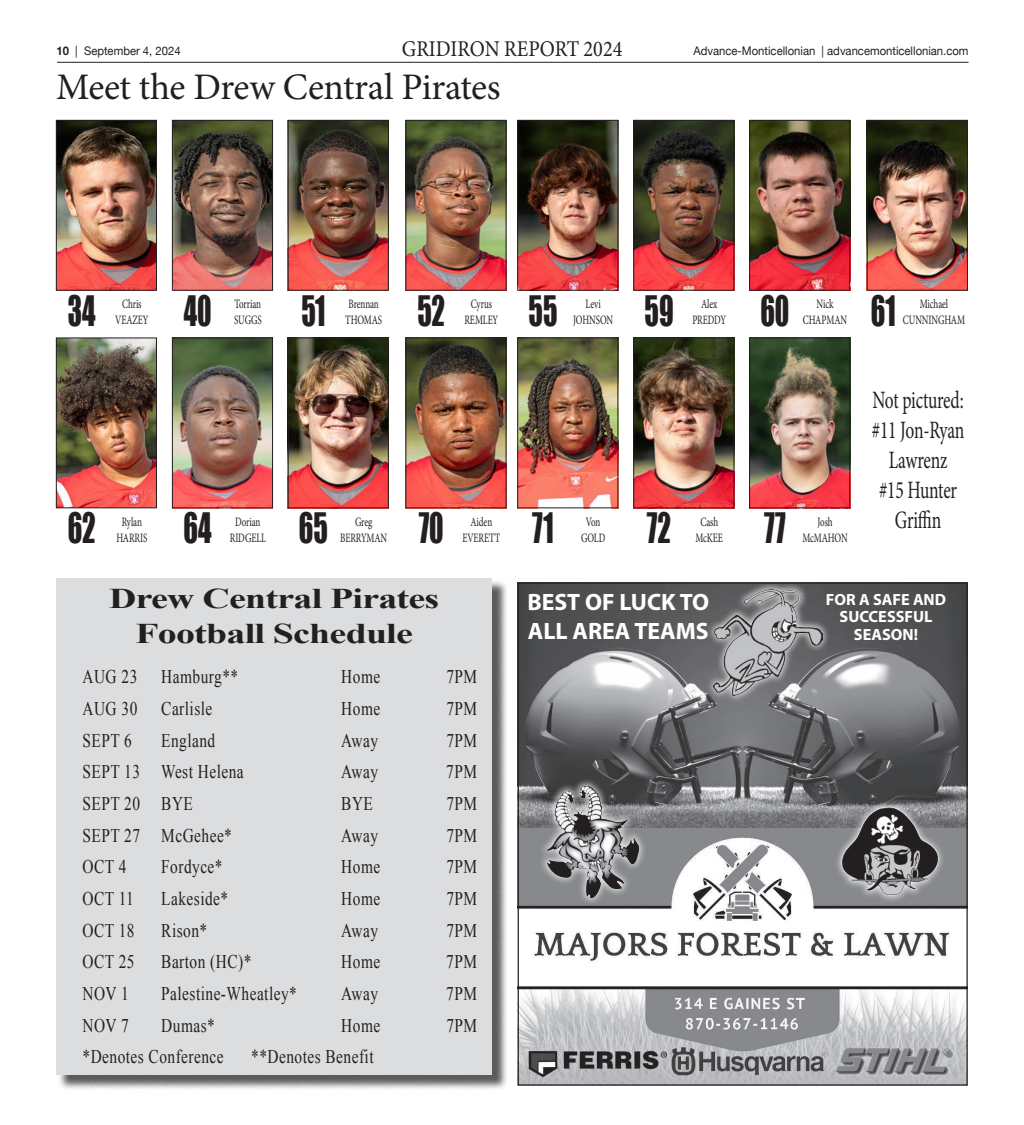
<style>
.page{position:relative;width:1024px;height:1125px;background:#fff}
.page>*{position:absolute;margin:0;border:0;box-sizing:border-box;transform-origin:0 0}
.Cutline{font:38.62px "Impact";color:#231f20;scale:.7 1}
.Headline_36pt{font:37.5px "Minion Pro";letter-spacing:-.01em;color:#231f20}
.Headline_24pt{font:700 28.5px "Times New Roman";letter-spacing:-.02em;color:#231f20;scale:1.33 1}
.t1{font:25px/30px "Minion Pro";letter-spacing:-.015em;color:#231f20;text-align:center;scale:.7 1}
.t2{font:700 23.75px/28.5px "Myriad Pro";color:#fff}
.t3{font:22.5px "Minion Pro";color:#231f20;scale:.9 1}
.Body_Copy_Opinion{font:19.25px "Times New Roman";letter-spacing:.03em;color:#231f20;scale:.8 1}
.t4{font:700 16.25px/17.5px "Myriad Pro";color:#fff;text-align:center}
.t5{font:12.88px "Minion Pro";letter-spacing:-.01em;color:#231f20;scale:.7 1}
.t6{font:11.88px "Helvetica Neue";color:#231f20;scale:.95 1}
.s1{font-weight:700}
</style>
<div class="page">
<hr style="left:57px;top:62px;width:911px;height:1px;background:#231f20">
<div style="left:58px;top:580px;width:450px;height:510px;background:#231f20;opacity:.75"></div>
<div style="left:56px;top:578px;width:436px;height:497px;background:#dcdddf"></div>
<img style="left:520px;top:584px;width:446px;height:500px">
<div style="left:834px;top:799px;width:111px;height:104px;background:#fff;opacity:.75"></div>
<img style="left:840px;top:802px;width:104px;height:95px">
<div style="left:706px;top:582px;width:124px;height:121px;background:#fff;opacity:.75"></div>
<img style="left:714px;top:589px;width:108px;height:106px">
<div style="left:539px;top:778px;width:108px;height:127px;background:#fff;opacity:.75"></div>
<img style="left:579px;top:785px;width:9px;height:15px">
<img style="left:58px;top:122px;width:97px;height:167px">
<div style="left:56px;top:120px;width:101px;height:171px;border:1px solid #231f20"></div>
<img style="left:58px;top:340px;width:97px;height:166px">
<div style="left:56px;top:338px;width:101px;height:170px;border:1px solid #231f20"></div>
<img style="left:519px;top:122px;width:97px;height:167px">
<div style="left:517px;top:120px;width:101px;height:171px;border:1px solid #231f20"></div>
<img style="left:519px;top:340px;width:97px;height:166px">
<div style="left:517px;top:338px;width:101px;height:170px;border:1px solid #231f20"></div>
<img style="left:174px;top:122px;width:97px;height:167px">
<div style="left:172px;top:120px;width:101px;height:171px;border:1px solid #231f20"></div>
<img style="left:174px;top:340px;width:97px;height:166px">
<div style="left:172px;top:338px;width:101px;height:170px;border:1px solid #231f20"></div>
<img style="left:635px;top:122px;width:97px;height:167px">
<div style="left:633px;top:120px;width:101px;height:171px;border:1px solid #231f20"></div>
<img style="left:635px;top:340px;width:97px;height:166px">
<div style="left:633px;top:338px;width:101px;height:170px;border:1px solid #231f20"></div>
<img style="left:290px;top:122px;width:97px;height:167px">
<div style="left:288px;top:120px;width:101px;height:171px;border:1px solid #231f20"></div>
<img style="left:290px;top:340px;width:97px;height:166px">
<div style="left:288px;top:338px;width:101px;height:170px;border:1px solid #231f20"></div>
<img style="left:751px;top:122px;width:97px;height:167px">
<div style="left:749px;top:120px;width:101px;height:171px;border:1px solid #231f20"></div>
<img style="left:751px;top:340px;width:97px;height:166px">
<div style="left:749px;top:338px;width:101px;height:170px;border:1px solid #231f20"></div>
<img style="left:407px;top:122px;width:97px;height:167px">
<div style="left:405px;top:120px;width:101px;height:171px;border:1px solid #231f20"></div>
<img style="left:407px;top:340px;width:97px;height:166px">
<div style="left:405px;top:338px;width:101px;height:170px;border:1px solid #231f20"></div>
<img style="left:869px;top:122px;width:97px;height:167px">
<div style="left:867px;top:120px;width:101px;height:171px;border:1px solid #231f20"></div>
<p class="t6" style="left:56px;top:43px;width:132px"><span class="s1">10</span> | September 4, 2024</p>
<p class="t3" style="left:402px;top:33px;width:246px">GRIDIRON REPORT 2024</p>
<p class="t6" style="left:693px;top:43px;width:291px">Advance-Monticellonian | advancemonticellonian.com</p>
<p class="Headline_36pt" style="left:56px;top:62px;width:446px">Meet the Drew Central Pirates</p>
<p class="Cutline" style="left:68px;top:281px;width:41px">34</p>
<p class="t5" style="left:122px;top:295px;width:29px">Chris</p>
<p class="t5" style="left:115px;top:311px;width:49px">VEAZEY</p>
<p class="Cutline" style="left:184px;top:281px;width:41px">40</p>
<p class="t5" style="left:235px;top:295px;width:40px">Torrian</p>
<p class="t5" style="left:234px;top:311px;width:41px">SUGGS</p>
<p class="Cutline" style="left:301px;top:281px;width:36px">51</p>
<p class="t5" style="left:348px;top:295px;width:45px">Brennan</p>
<p class="t5" style="left:345px;top:311px;width:54px">THOMAS</p>
<p class="Cutline" style="left:417px;top:281px;width:41px">52</p>
<p class="t5" style="left:471px;top:295px;width:32px">Cyrus</p>
<p class="t5" style="left:464px;top:311px;width:50px">REMLEY</p>
<p class="Cutline" style="left:528px;top:281px;width:43px">55</p>
<p class="t5" style="left:585px;top:295px;width:23px">Levi</p>
<p class="t5" style="left:573px;top:311px;width:59px">JOHNSON</p>
<p class="Cutline" style="left:644px;top:281px;width:43px">59</p>
<p class="t5" style="left:701px;top:295px;width:25px">Alex</p>
<p class="t5" style="left:692px;top:311px;width:50px">PREDDY</p>
<p class="Cutline" style="left:760px;top:281px;width:43px">60</p>
<p class="t5" style="left:816px;top:295px;width:26px">Nick</p>
<p class="t5" style="left:803px;top:311px;width:65px">CHAPMAN</p>
<p class="Cutline" style="left:871px;top:281px;width:37px">61</p>
<p class="t5" style="left:920px;top:295px;width:42px">Michael</p>
<p class="t5" style="left:903px;top:311px;width:90px">CUNNINGHAM</p>
<p class="Cutline" style="left:68px;top:498px;width:41px">62</p>
<p class="t5" style="left:122px;top:513px;width:30px">Rylan</p>
<p class="t5" style="left:116px;top:529px;width:46px">HARRIS</p>
<p class="Cutline" style="left:184px;top:498px;width:42px">64</p>
<p class="t5" style="left:235px;top:513px;width:38px">Dorian</p>
<p class="t5" style="left:230px;top:529px;width:53px">RIDGELL</p>
<p class="Cutline" style="left:299px;top:498px;width:43px">65</p>
<p class="t5" style="left:355px;top:513px;width:26px">Greg</p>
<p class="t5" style="left:340px;top:529px;width:69px">BERRYMAN</p>
<p class="Cutline" style="left:419px;top:498px;width:37px">70</p>
<p class="t5" style="left:470px;top:513px;width:33px">Aiden</p>
<p class="t5" style="left:462px;top:529px;width:56px">EVERETT</p>
<p class="Cutline" style="left:532px;top:498px;width:32px">71</p>
<p class="t5" style="left:586px;top:513px;width:22px">Von</p>
<p class="t5" style="left:581px;top:529px;width:36px">GOLD</p>
<p class="Cutline" style="left:647px;top:498px;width:36px">72</p>
<p class="t5" style="left:700px;top:513px;width:27px">Cash</p>
<p class="t5" style="left:695px;top:529px;width:41px">McKEE</p>
<p class="Cutline" style="left:764px;top:498px;width:32px">77</p>
<p class="t5" style="left:817px;top:513px;width:23px">Josh</p>
<p class="t5" style="left:802px;top:529px;width:66px">McMAHON</p>
<p class="t1" style="left:872px;top:385px;width:132px">Not pictured:</p>
<p class="t1" style="left:872px;top:415px;width:134px">#11 Jon-Ryan<br>Lawrenz</p>
<p class="t1" style="left:879px;top:475px;width:113px">#15 Hunter<br>Griffin</p>
<p class="Headline_24pt" style="left:109px;top:579px;width:250px">Drew Central Pirates</p>
<p class="Headline_24pt" style="left:136px;top:614px;width:210px">Football Schedule</p>
<p class="Body_Copy_Opinion" style="left:82px;top:664px;width:196px">AUG 23 Hamburg**</p>
<p class="Body_Copy_Opinion" style="left:341px;top:664px;width:50px">Home</p>
<p class="Body_Copy_Opinion" style="left:446px;top:664px;width:40px">7PM</p>
<p class="Body_Copy_Opinion" style="left:82px;top:696px;width:164px">AUG 30 Carlisle</p>
<p class="Body_Copy_Opinion" style="left:341px;top:696px;width:50px">Home</p>
<p class="Body_Copy_Opinion" style="left:446px;top:696px;width:40px">7PM</p>
<p class="Body_Copy_Opinion" style="left:82px;top:727px;width:63px">SEPT 6</p>
<p class="Body_Copy_Opinion" style="left:161px;top:727px;width:69px">England</p>
<p class="Body_Copy_Opinion" style="left:341px;top:727px;width:47px">Away</p>
<p class="Body_Copy_Opinion" style="left:446px;top:727px;width:40px">7PM</p>
<p class="Body_Copy_Opinion" style="left:82px;top:759px;width:203px">SEPT 13 West Helena</p>
<p class="Body_Copy_Opinion" style="left:341px;top:759px;width:47px">Away</p>
<p class="Body_Copy_Opinion" style="left:446px;top:759px;width:40px">7PM</p>
<p class="Body_Copy_Opinion" style="left:82px;top:791px;width:140px">SEPT 20 BYE</p>
<p class="Body_Copy_Opinion" style="left:341px;top:791px;width:41px">BYE</p>
<p class="Body_Copy_Opinion" style="left:446px;top:791px;width:40px">7PM</p>
<p class="Body_Copy_Opinion" style="left:82px;top:822px;width:188px">SEPT 27 McGehee*</p>
<p class="Body_Copy_Opinion" style="left:341px;top:822px;width:47px">Away</p>
<p class="Body_Copy_Opinion" style="left:446px;top:822px;width:40px">7PM</p>
<p class="Body_Copy_Opinion" style="left:82px;top:854px;width:56px">OCT 4</p>
<p class="Body_Copy_Opinion" style="left:161px;top:854px;width:78px">Fordyce*</p>
<p class="Body_Copy_Opinion" style="left:341px;top:854px;width:50px">Home</p>
<p class="Body_Copy_Opinion" style="left:446px;top:854px;width:40px">7PM</p>
<p class="Body_Copy_Opinion" style="left:82px;top:886px;width:66px">OCT 11</p>
<p class="Body_Copy_Opinion" style="left:161px;top:886px;width:85px">Lakeside*</p>
<p class="Body_Copy_Opinion" style="left:341px;top:886px;width:50px">Home</p>
<p class="Body_Copy_Opinion" style="left:446px;top:886px;width:40px">7PM</p>
<p class="Body_Copy_Opinion" style="left:82px;top:917px;width:67px">OCT 18</p>
<p class="Body_Copy_Opinion" style="left:161px;top:917px;width:59px">Rison*</p>
<p class="Body_Copy_Opinion" style="left:341px;top:917px;width:47px">Away</p>
<p class="Body_Copy_Opinion" style="left:446px;top:917px;width:40px">7PM</p>
<p class="Body_Copy_Opinion" style="left:82px;top:949px;width:67px">OCT 25</p>
<p class="Body_Copy_Opinion" style="left:161px;top:949px;width:114px">Barton (HC)*</p>
<p class="Body_Copy_Opinion" style="left:341px;top:949px;width:50px">Home</p>
<p class="Body_Copy_Opinion" style="left:446px;top:949px;width:40px">7PM</p>
<p class="Body_Copy_Opinion" style="left:82px;top:981px;width:60px">NOV 1</p>
<p class="Body_Copy_Opinion" style="left:161px;top:981px;width:171px">Palestine-Wheatley*</p>
<p class="Body_Copy_Opinion" style="left:341px;top:981px;width:47px">Away</p>
<p class="Body_Copy_Opinion" style="left:446px;top:981px;width:40px">7PM</p>
<p class="Body_Copy_Opinion" style="left:82px;top:1012px;width:60px">NOV 7</p>
<p class="Body_Copy_Opinion" style="left:161px;top:1012px;width:68px">Dumas*</p>
<p class="Body_Copy_Opinion" style="left:341px;top:1012px;width:50px">Home</p>
<p class="Body_Copy_Opinion" style="left:446px;top:1012px;width:40px">7PM</p>
<p class="Body_Copy_Opinion" style="left:82px;top:1044px;width:178px">*Denotes Conference</p>
<p class="Body_Copy_Opinion" style="left:251px;top:1044px;width:154px">**Denotes Benefit</p>
<p class="t2" style="left:527px;top:587px;width:183px">BEST OF LUCK TO<br>ALL AREA TEAMS</p>
<p class="t4" style="left:826px;top:590px;width:122px">FOR A SAFE AND<br>SUCCESSFUL<br>SEASON!</p>
</div>
